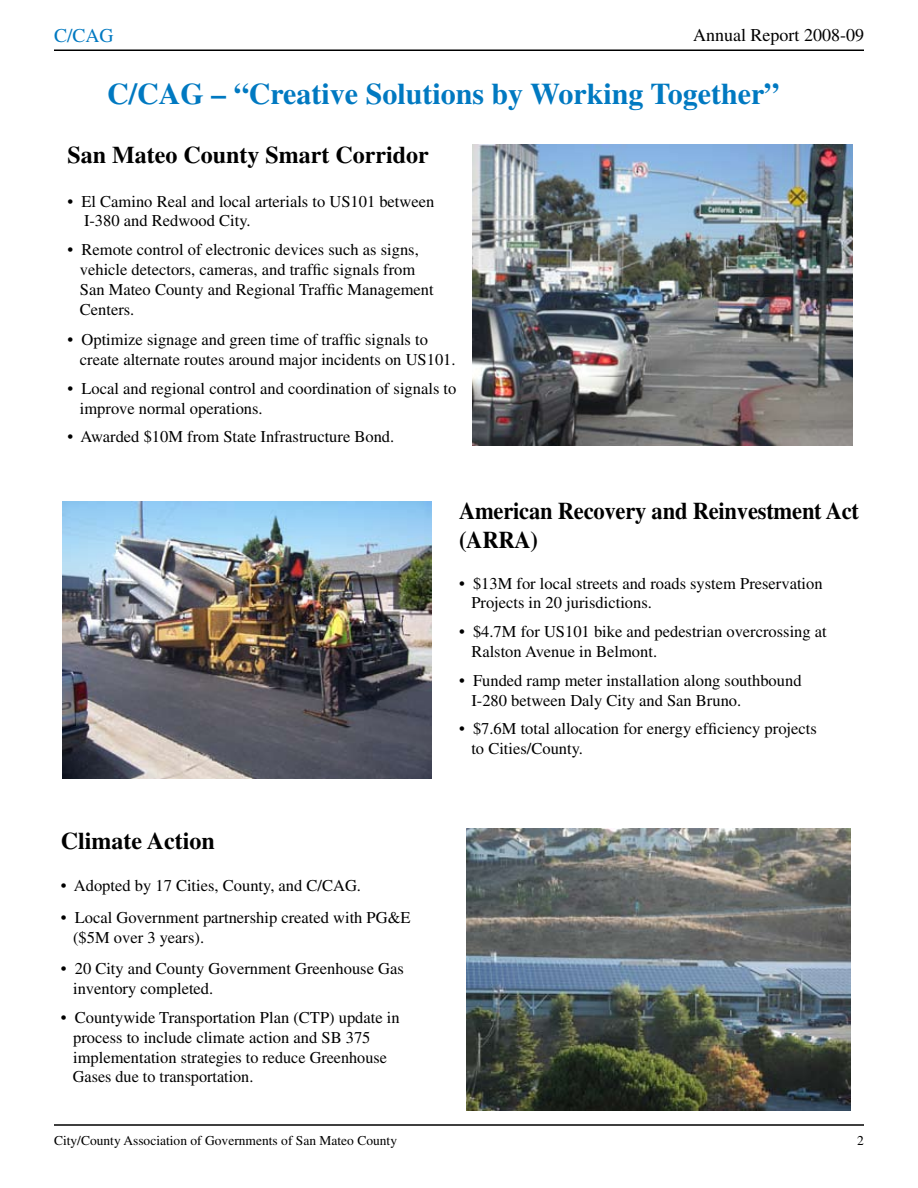
<style>
.page{position:relative;width:918px;height:1188px;background:#fff}
.page>*{position:absolute;margin:0;border:0;box-sizing:border-box;transform-origin:0 0}
.t1{font:700 30px "Times";color:#0079c1}
.t2{font:700 24px "Times";color:#000}
.t3{font:700 24px/28.8px "Times";color:#000;scale:.94 1}
.t4{font:19.5px "Times";color:#0079c1}
.t5{font:18px "Times";color:#000}
.t6{font:16.5px/19.8px "Times";color:#000}
.t7{font:13.5px "Times";color:#000}
</style>
<div class="page">
<img style="left:472px;top:144px;width:381px;height:302px">
<img style="left:62px;top:501px;width:370px;height:277px">
<img style="left:467px;top:829px;width:383px;height:281px">
<hr style="left:54px;top:1124px;width:810px;height:2px;background:#000">
<hr style="left:54px;top:49px;width:810px;height:2px;background:#000">
<p class="t4" style="left:54px;top:25px;width:61px">C/CAG</p>
<p class="t5" style="left:693px;top:25px;width:172px">Annual Report 2008-09</p>
<h1 class="t1" style="left:107px;top:76px;width:674px">C/CAG – “Creative Solutions by Working Together”</h1>
<h2 class="t2" style="left:68px;top:140px;width:363px">San Mateo County Smart Corridor</h2>
<p class="t6" style="left:84px;top:191px;width:352px;text-indent:-16px">• El Camino Real and local arterials to US101 between<br>I-380 and Redwood City.</p>
<p class="t6" style="left:80px;top:240px;width:355px;text-indent:-12px">• Remote control of electronic devices such as signs, vehicle detectors, cameras, and traffic signals from San Mateo County and Regional Traffic Management Centers.</p>
<p class="t6" style="left:80px;top:330px;width:377px;text-indent:-12px">• Optimize signage and green time of traffic signals to create alternate routes around major incidents on US101.</p>
<p class="t6" style="left:80px;top:378px;width:378px;text-indent:-12px">• Local and regional control and coordination of signals to improve normal operations.</p>
<p class="t6" style="left:68px;top:427px;width:328px">• Awarded $10M from State Infrastructure Bond.</p>
<h2 class="t2" style="left:61px;top:827px;width:155px">Climate Action</h2>
<p class="t6" style="left:61px;top:876px;width:302px">• Adopted by 17 Cities, County, and C/CAG.</p>
<p class="t6" style="left:73px;top:907px;width:339px;text-indent:-12px">• Local Government partnership created with PG&amp;E ($5M over 3 years).</p>
<p class="t6" style="left:73px;top:959px;width:332px;text-indent:-12px">• 20 City and County Government Greenhouse Gas inventory completed.</p>
<p class="t6" style="left:73px;top:1007px;width:328px;text-indent:-12px">• Countywide Transportation Plan (CTP) update in process to include climate action and SB 375 implementation strategies to reduce Greenhouse Gases due to transportation.</p>
<h2 class="t3" style="left:459px;top:496px;width:427px">American Recovery and Reinvestment Act (ARRA)</h2>
<p class="t6" style="left:471px;top:574px;width:353px;text-indent:-12px">• $13M for local streets and roads system Preservation<br>Projects in 20 jurisdictions.</p>
<p class="t6" style="left:471px;top:622px;width:357px;text-indent:-12px">• $4.7M for US101 bike and pedestrian overcrossing at<br>Ralston Avenue in Belmont.</p>
<p class="t6" style="left:471px;top:670px;width:332px;text-indent:-12px">• Funded ramp meter installation along southbound<br>I-280 between Daly City and San Bruno.</p>
<p class="t6" style="left:471px;top:719px;width:347px;text-indent:-12px">• $7.6M total allocation for energy efficiency projects to Cities/County.</p>
<p class="t7" style="left:54px;top:1132px;width:345px">City/County Association of Governments of San Mateo County</p>
<p class="t7" style="left:857px;top:1132px;width:8px">2</p>
</div>
